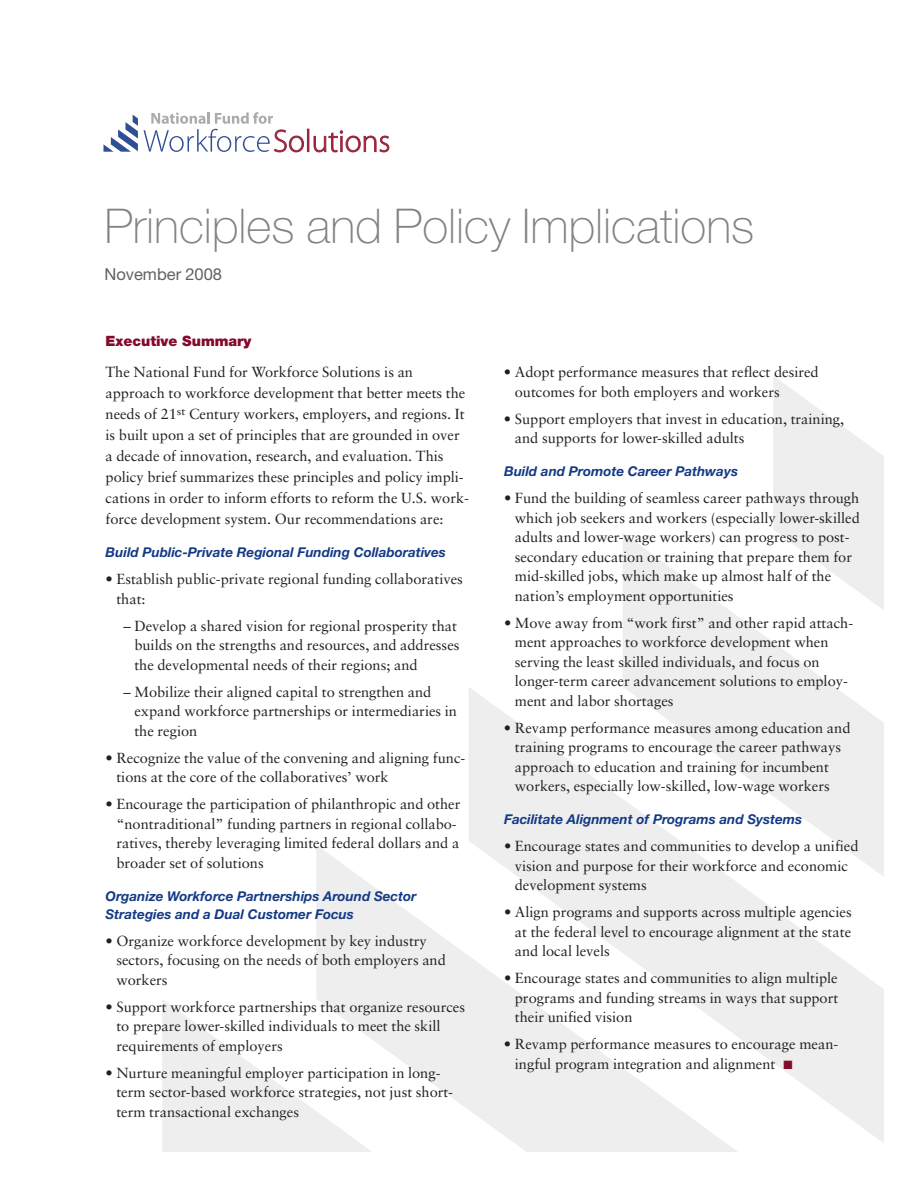
<style>
.page{position:relative;width:918px;height:1188px;background:#fff}
.page>*{position:absolute;margin:0;border:0;box-sizing:border-box;transform-origin:0 0}
.t1{font:100 48px "Helvetica Neue";color:#808285}
.t2{font:16.5px "Helvetica Neue";color:#616164}
.t3{font:14.7px/19.5px "Sabon";color:#231f20}
.t4{font:900 14.25px "Helvetica Neue";color:#840a2b}
.t5{font:italic 700 13.5px/18px "Helvetica Neue";color:#143a85}
.s1{color:#840a2b}
</style>
<div class="page">
<svg style="left:162px;top:999px;width:154px;height:153px"></svg>
<svg style="left:316px;top:845px;width:421px;height:307px;fill:#eeeeef"></svg>
<svg style="left:469px;top:687px;width:415px;height:456px;fill:#eeeeef"></svg>
<svg style="left:623px;top:533px;width:261px;height:344px;fill:#eeeeef"></svg>
<svg style="left:773px;top:376px;width:111px;height:234px"></svg>
<svg style="left:144px;top:112px;width:160px;height:40px"></svg>
<div style="left:307px;top:129px;width:2px;height:23px;border:1px solid #9a263d"></div>
<svg style="left:314px;top:130px;width:75px;height:22px"></svg>
<svg style="left:104px;top:115px;width:34px;height:37px"></svg>
<h1 class="t1" style="left:105px;top:209px;width:651px">Principles and Policy Implications</h1>
<p class="t2" style="left:105px;top:265px;width:119px">November 2008</p>
<p class="t4" style="left:106px;top:336px;width:147px">Executive Summary</p>
<p class="t3" style="left:106px;top:363px;width:365px;line-height:21px">The National Fund for Workforce Solutions is an approach to workforce development that better meets the needs of 21<sup>st</sup> Century workers, employers, and regions. It is built upon a set of principles that are grounded in over a decade of innovation, research, and evaluation. This policy brief summarizes these principles and policy impli&shy;cations in order to inform efforts to reform the U.S. work&shy;force development system. Our recommendations are:</p>
<p class="t5" style="left:106px;top:545px;width:342px">Build Public-Private Regional Funding Collaboratives</p>
<p class="t3" style="left:116px;top:571px;width:348px;text-indent:-11px">• Establish public-private regional funding collaboratives that:</p>
<p class="t3" style="left:134px;top:617px;width:327px;text-indent:-11px">– Develop a shared vision for regional prosperity that builds on the strengths and resources, and addresses the developmental needs of their regions; and</p>
<p class="t3" style="left:134px;top:683px;width:324px;text-indent:-11px">– Mobilize their aligned capital to strengthen and expand workforce partnerships or intermediaries in the region</p>
<p class="t3" style="left:116px;top:749px;width:350px;text-indent:-11px">• Recognize the value of the convening and aligning func&shy;tions at the core of the collaboratives’ work</p>
<p class="t3" style="left:116px;top:796px;width:346px;text-indent:-11px">• Encourage the participation of philanthropic and other “nontraditional” funding partners in regional collabo&shy;ratives, thereby leveraging limited federal dollars and a broader set of solutions</p>
<p class="t5" style="left:106px;top:888px;width:312px">Organize Workforce Partnerships Around Sector<br>Strategies and a Dual Customer Focus</p>
<p class="t3" style="left:116px;top:932px;width:331px;text-indent:-11px">• Organize workforce development by key industry sectors, focusing on the needs of both employers and workers</p>
<p class="t3" style="left:116px;top:998px;width:350px;text-indent:-11px">• Support workforce partnerships that organize resources to prepare lower-skilled individuals to meet the skill requirements of employers</p>
<p class="t3" style="left:116px;top:1064px;width:338px;text-indent:-11px">• Nurture meaningful employer participation in long&shy;term sector-based workforce strategies, not just short&shy;term transactional exchanges</p>
<p class="t3" style="left:515px;top:364px;width:305px;text-indent:-11px">• Adopt performance measures that reflect desired outcomes for both employers and workers</p>
<p class="t3" style="left:515px;top:410px;width:331px;text-indent:-11px">• Support employers that invest in education, training, and supports for lower-skilled adults</p>
<p class="t5" style="left:504px;top:464px;width:236px">Build and Promote Career Pathways</p>
<p class="t3" style="left:515px;top:490px;width:346px;text-indent:-11px">• Fund the building of seamless career pathways through which job seekers and workers (especially lower-skilled adults and lower-wage workers) can progress to post&shy;secondary education or training that prepare them for mid-skilled jobs, which make up almost half of the nation’s employment opportunities</p>
<p class="t3" style="left:515px;top:614px;width:340px;text-indent:-11px">• Move away from “work first” and other rapid attach&shy;ment approaches to workforce development when serving the least skilled individuals, and focus on longer-term career advancement solutions to employ&shy;ment and labor shortages</p>
<p class="t3" style="left:515px;top:719px;width:337px;text-indent:-11px">• Revamp performance measures among education and training programs to encourage the career pathways approach to education and training for incumbent workers, especially low-skilled, low-wage workers</p>
<p class="t5" style="left:504px;top:812px;width:300px">Facilitate Alignment of Programs and Systems</p>
<p class="t3" style="left:515px;top:838px;width:345px;text-indent:-11px">• Encourage states and communities to develop a unified vision and purpose for their workforce and economic development systems</p>
<p class="t3" style="left:515px;top:904px;width:338px;text-align:justify;text-indent:-11px">• Align programs and supports across multiple agencies at the federal level to encourage alignment at the state and local levels</p>
<p class="t3" style="left:515px;top:970px;width:325px;text-align:justify;text-indent:-11px">• Encourage states and communities to align multiple programs and funding streams in ways that support their unified vision</p>
<p class="t3" style="left:515px;top:1036px;width:325px;text-indent:-11px">• Revamp performance measures to encourage mean&shy;ingful program integration and alignment <span class="s1">■</span></p>
</div>
